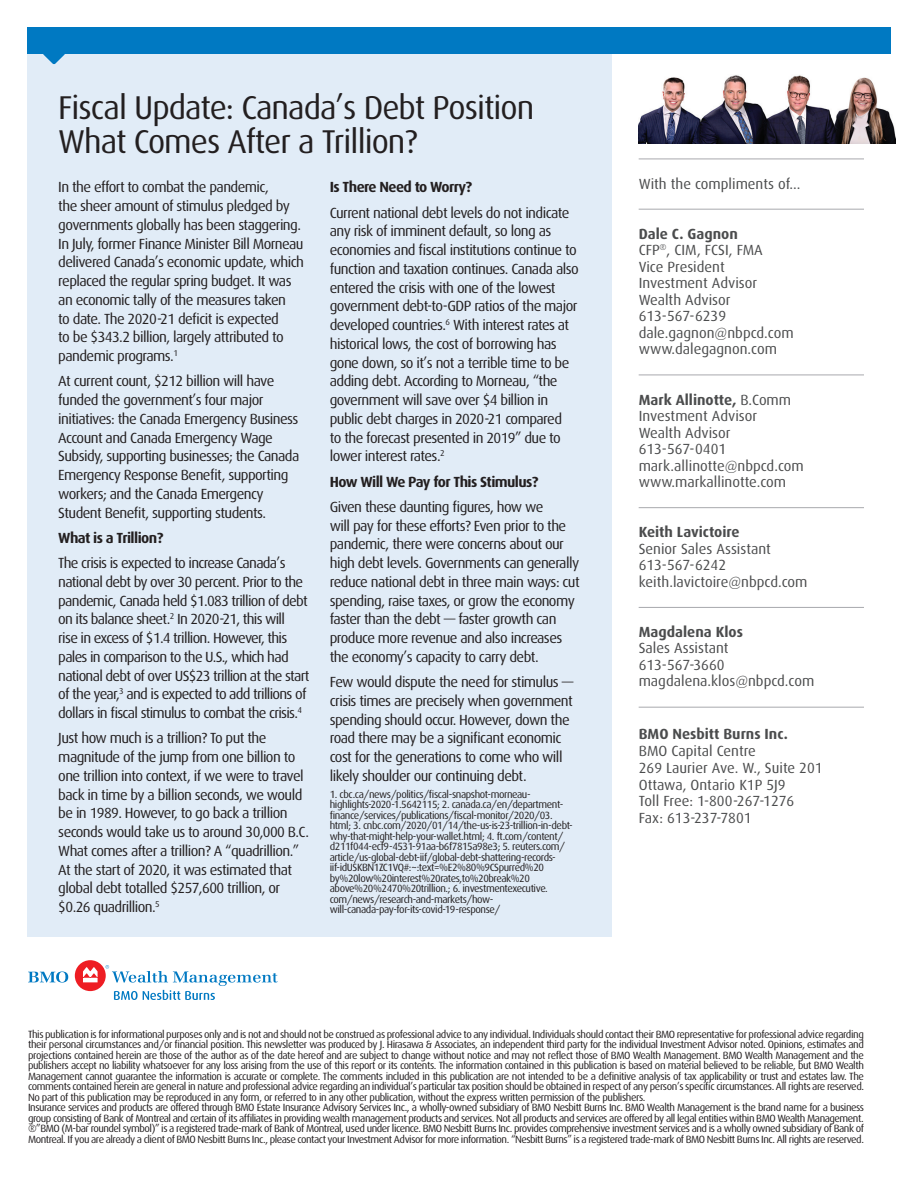
<style>
.page{position:relative;width:918px;height:1188px;background:#fff}
.page>*{position:absolute;margin:0;border:0;box-sizing:border-box;transform-origin:0 0}
.t1{font:33px/34.5px "Dax";letter-spacing:-.03em;color:#231f20}
.t2{font:14.7px/18.8px "Dax";letter-spacing:-.04em;color:#231f20}
.t3{font:14.7px/16.5px "Dax";color:#4b4c4d}
.t4{font:10.5px/10.5px "Dax";letter-spacing:-.04em;color:#231f20}
.s1{font-weight:700}
</style>
<div class="page">
<img style="left:639px;top:75px;width:257px;height:69px">
<hr style="left:639px;top:159px;width:225px;height:1px;background:#a8a9ad">
<hr style="left:639px;top:209px;width:225px;height:1px;background:#a8a9ad">
<hr style="left:639px;top:375px;width:225px;height:1px;background:#a8a9ad">
<hr style="left:639px;top:507px;width:225px;height:1px;background:#a8a9ad">
<hr style="left:639px;top:607px;width:225px;height:1px;background:#a8a9ad">
<hr style="left:639px;top:707px;width:225px;height:1px;background:#a8a9ad">
<div style="left:27px;top:54px;width:585px;height:882px;background:#e1ecf7"></div>
<div style="left:27px;top:27px;width:864px;height:27px;background:#0079c2"></div>
<svg style="left:43px;top:54px;width:22px;height:10px"></svg>
<svg style="left:28px;top:971px;width:40px;height:12px"></svg>
<div style="left:75px;top:960px;width:31px;height:31px;background:#ee1d23;border-radius:50%"></div>
<svg style="left:83px;top:967px;width:15px;height:15px"></svg>
<svg style="left:105px;top:965px;width:173px;height:35px"></svg>
<p class="t1" style="left:58px;top:91px;width:478px">Fiscal Update: Canada’s Debt Position<br>What Comes After a Trillion?</p>
<p class="t2" style="left:58px;top:178px;width:247px">In the effort to combat the pandemic,<br>the sheer amount of stimulus pledged by governments globally has been staggering.<br>In July, former Finance Minister Bill Morneau delivered Canada’s economic update, which replaced the regular spring budget. It was an economic tally of the measures taken<br>to date. The 2020-21 deficit is expected<br>to be $343.2 billion, largely attributed to pandemic programs.<sup>1</sup></p>
<p class="t2" style="left:58px;top:372px;width:243px">At current count, $212 billion will have funded the government’s four major initiatives: the Canada Emergency Business Account and Canada Emergency Wage Subsidy, supporting businesses; the Canada Emergency Response Benefit, supporting workers; and the Canada Emergency Student Benefit, supporting students.</p>
<p class="t2" style="left:58px;top:525px;width:229px;line-height:25.2px"><span class="s1">What is a Trillion?<br></span>The crisis is expected to increase Canada’s</p>
<p class="t2" style="left:58px;top:573px;width:253px">national debt by over 30 percent. Prior to the pandemic, Canada held $1.083 trillion of debt on its balance sheet.<sup>2</sup> In 2020-21, this will<br>rise in excess of $1.4 trillion. However, this pales in comparison to the U.S., which had national debt of over US$23 trillion at the start of the year,<sup>3</sup> and is expected to add trillions of dollars in fiscal stimulus to combat the crisis.<sup>4</sup></p>
<p class="t2" style="left:58px;top:729px;width:252px">Just how much is a trillion? To put the magnitude of the jump from one billion to one trillion into context, if we were to travel back in time by a billion seconds, we would be in 1989. However, to go back a trillion seconds would take us to around 30,000 B.C.<br>What comes after a trillion? A “quadrillion.” At the start of 2020, it was estimated that global debt totalled $257,600 trillion, or $0.26 quadrillion.<sup>5</sup></p>
<p class="t2" style="left:330px;top:175px;width:241px;line-height:25.2px"><span class="s1">Is There Need to Worry?<br></span>Current national debt levels do not indicate</p>
<p class="t2" style="left:330px;top:222px;width:251px">any risk of imminent default, so long as economies and fiscal institutions continue to function and taxation continues. Canada also entered the crisis with one of the lowest government debt-to-GDP ratios of the major developed countries.<sup>6</sup> With interest rates at historical lows, the cost of borrowing has gone down, so it’s not a terrible time to be adding debt. According to Morneau, “the government will save over $4 billion in public debt charges in 2020-21 compared<br>to the forecast presented in 2019” due to lower interest rates.<sup>2</sup></p>
<p class="t2" style="left:330px;top:469px;width:215px;line-height:25.2px"><span class="s1">How Will We Pay for This Stimulus?<br></span>Given these daunting figures, how we</p>
<p class="t2" style="left:330px;top:516px;width:251px">will pay for these efforts? Even prior to the pandemic, there were concerns about our high debt levels. Governments can generally reduce national debt in three main ways: cut spending, raise taxes, or grow the economy faster than the debt — faster growth can produce more revenue and also increases the economy’s capacity to carry debt.</p>
<p class="t2" style="left:330px;top:673px;width:245px">Few would dispute the need for stimulus — crisis times are precisely when government spending should occur. However, down the road there may be a significant economic cost for the generations to come who will likely shoulder our continuing debt.</p>
<p class="t4" style="left:330px;top:789px;width:245px">1. cbc.ca/news/politics/fiscal-snapshot-morneau&shy;highlights-2020-1.5642115; 2. canada.ca/en/department&shy;finance/services/publications/fiscal-monitor/2020/03. html; 3. cnbc.com/2020/01/14/the-us-is-23-trillion-in-debt&shy;why-that-might-help-your-wallet.html; 4. ft.com/content/ d211f044-ecf9-4531-91aa-b6f7815a98e3; 5. reuters.com/ article/us-global-debt-iif/global-debt-shattering-records&shy;iif-idUSKBN1ZC1VQ#:~:text=%E2%80%9CSpurred%20 by%20low%20interest%20rates,to%20break%20 above%20%2470%20trillion.; 6. investmentexecutive. com/news/research-and-markets/how&shy;will-canada-pay-for-its-covid-19-response/</p>
<p class="t3" style="left:639px;top:175px;width:163px">With the compliments of...</p>
<p class="t3" style="left:639px;top:226px;width:156px"><span class="s1">Dale C. Gagnon<br></span>CFP<sup>®</sup>, CIM, FCSI, FMA<br>Vice President<br>Investment Advisor<br>Wealth Advisor<br>613-567-6239 dale.gagnon@nbpcd.com www.dalegagnon.com</p>
<p class="t3" style="left:639px;top:391px;width:167px"><span class="s1">Mark Allinotte,</span> B.Comm<br>Investment Advisor<br>Wealth Advisor<br>613-567-0401 mark.allinotte@nbpcd.com www.markallinotte.com</p>
<p class="t3" style="left:639px;top:524px;width:170px"><span class="s1">Keith Lavictoire<br></span>Senior Sales Assistant<br>613-567-6242 keith.lavictoire@nbpcd.com</p>
<p class="t3" style="left:639px;top:624px;width:177px"><span class="s1">Magdalena Klos<br></span>Sales Assistant<br>613-567-3660 magdalena.klos@nbpcd.com</p>
<p class="t3" style="left:639px;top:726px;width:185px"><span class="s1">BMO Nesbitt Burns Inc.<br></span>BMO Capital Centre<br>269 Laurier Ave. W., Suite 201<br>Ottawa, Ontario K1P 5J9<br>Toll Free: 1-800-267-1276<br>Fax: 613-237-7801</p>
<p class="t4" style="left:28px;top:1029px;width:837px">This publication is for informational purposes only and is not and should not be construed as professional advice to any individual. Individuals should contact their BMO representative for professional advice regarding their personal circumstances and/or financial position. This newsletter was produced by J. Hirasawa &amp; Associates, an independent third party for the individual Investment Advisor noted. Opinions, estimates and projections contained herein are those of the author as of the date hereof and are subject to change without notice and may not reflect those of BMO Wealth Management. BMO Wealth Management and the publishers accept no liability whatsoever for any loss arising from the use of this report or its contents. The information contained in this publication is based on material believed to be reliable, but BMO Wealth Management cannot guarantee the information is accurate or complete. The comments included in this publication are not intended to be a definitive analysis of tax applicability or trust and estates law. The comments contained herein are general in nature and professional advice regarding an individual’s particular tax position should be obtained in respect of any person’s specific circumstances. All rights are reserved.<br>No part of this publication may be reproduced in any form, or referred to in any other publication, without the express written permission of the publishers.<br>Insurance services and products are offered through BMO Estate Insurance Advisory Services Inc., a wholly-owned subsidiary of BMO Nesbitt Burns Inc. BMO Wealth Management is the brand name for a business group consisting of Bank of Montreal and certain of its affiliates in providing wealth management products and services. Not all products and services are offered by all legal entities within BMO Wealth Management. ®”BMO (M-bar roundel symbol)” is a registered trade-mark of Bank of Montreal, used under licence. BMO Nesbitt Burns Inc. provides comprehensive investment services and is a wholly owned subsidiary of Bank of Montreal. If you are already a client of BMO Nesbitt Burns Inc., please contact your Investment Advisor for more information. “Nesbitt Burns” is a registered trade-mark of BMO Nesbitt Burns Inc. All rights are reserved.</p>
</div>
